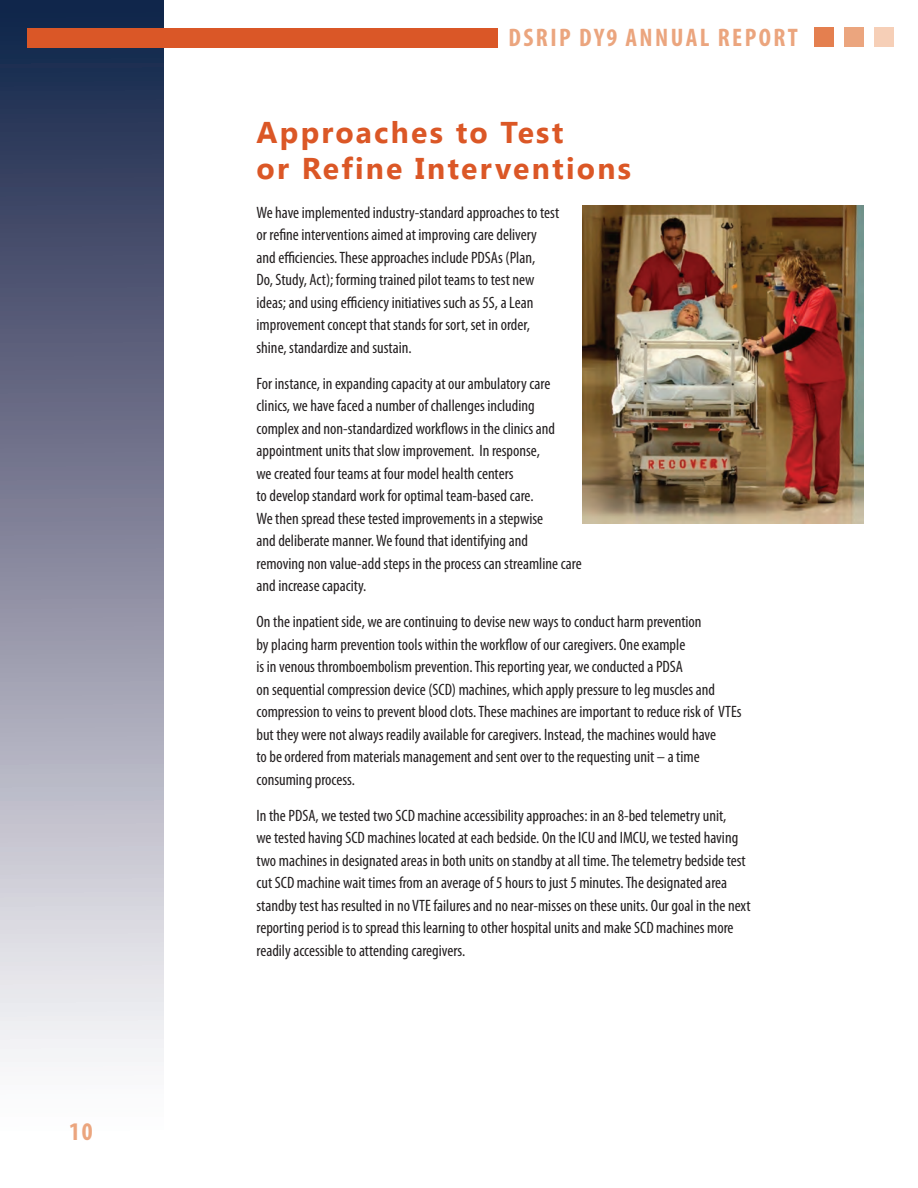
<style>
.page{position:relative;width:918px;height:1188px;background:#fff}
.page>*{position:absolute;margin:0;border:0;box-sizing:border-box;transform-origin:0 0}
.t1{font:700 30px/36px "Segoe UI";letter-spacing:.075em;color:#db5726}
.t2{font:700 condensed 25.5px "Myriad Pro";letter-spacing:.095em;color:#eba57e}
.t3{font:condensed 16.5px/22.5px "Myriad Pro";color:#231f20}
</style>
<div class="page">
<div style="left:0;top:0;width:163px;height:1188px;background:linear-gradient(to bottom,#111d44,#fff)"></div>
<div style="left:27px;top:28px;width:470px;height:19px;background:#da5727"></div>
<div style="left:814px;top:27px;width:19px;height:19px;background:#e47f4f"></div>
<div style="left:844px;top:27px;width:19px;height:19px;background:#eba57e"></div>
<div style="left:874px;top:27px;width:19px;height:19px;background:#f6cfb7"></div>
<img style="left:582px;top:205px;width:282px;height:318px">
<h2 class="t2" style="left:69px;top:1115px;width:25px">10</h2>
<h2 class="t2" style="left:509px;top:22px;width:40px">DSRIP</h2>
<h2 class="t2" style="left:579px;top:22px;width:220px">DY9 ANNUAL REPORT</h2>
<h1 class="t1" style="left:256px;top:113px;width:376px">Approaches to Test<br>or Refine Interventions</h1>
<p class="t3" style="left:256px;top:201px;width:304px">We have implemented industry-standard approaches to test or refine interventions aimed at improving care delivery and efficiencies. These approaches include PDSAs (Plan,<br>Do, Study, Act); forming trained pilot teams to test new ideas; and using efficiency initiatives such as 5S, a Lean improvement concept that stands for sort, set in order, shine, standardize and sustain.</p>
<p class="t3" style="left:256px;top:372px;width:327px">For instance, in expanding capacity at our ambulatory care clinics, we have faced a number of challenges including<br>complex and non-standardized workflows in the clinics and appointment units that slow improvement. In response,<br>we created four teams at four model health centers<br>to develop standard work for optimal team-based care.<br>We then spread these tested improvements in a stepwise<br>and deliberate manner. We found that identifying and<br>removing non value-add steps in the process can streamline care and increase capacity.</p>
<p class="t3" style="left:256px;top:610px;width:487px">On the inpatient side, we are continuing to devise new ways to conduct harm prevention<br>by placing harm prevention tools within the workflow of our caregivers. One example<br>is in venous thromboembolism prevention. This reporting year, we conducted a PDSA<br>on sequential compression device (SCD) machines, which apply pressure to leg muscles and compression to veins to prevent blood clots. These machines are important to reduce risk of VTEs but they were not always readily available for caregivers. Instead, the machines would have<br>to be ordered from materials management and sent over to the requesting unit – a time consuming process.</p>
<p class="t3" style="left:256px;top:804px;width:496px">In the PDSA, we tested two SCD machine accessibility approaches: in an 8-bed telemetry unit,<br>we tested having SCD machines located at each bedside. On the ICU and IMCU, we tested having two machines in designated areas in both units on standby at all time. The telemetry bedside test cut SCD machine wait times from an average of 5 hours to just 5 minutes. The designated area standby test has resulted in no VTE failures and no near-misses on these units. Our goal in the next reporting period is to spread this learning to other hospital units and make SCD machines more readily accessible to attending caregivers.</p>
</div>
